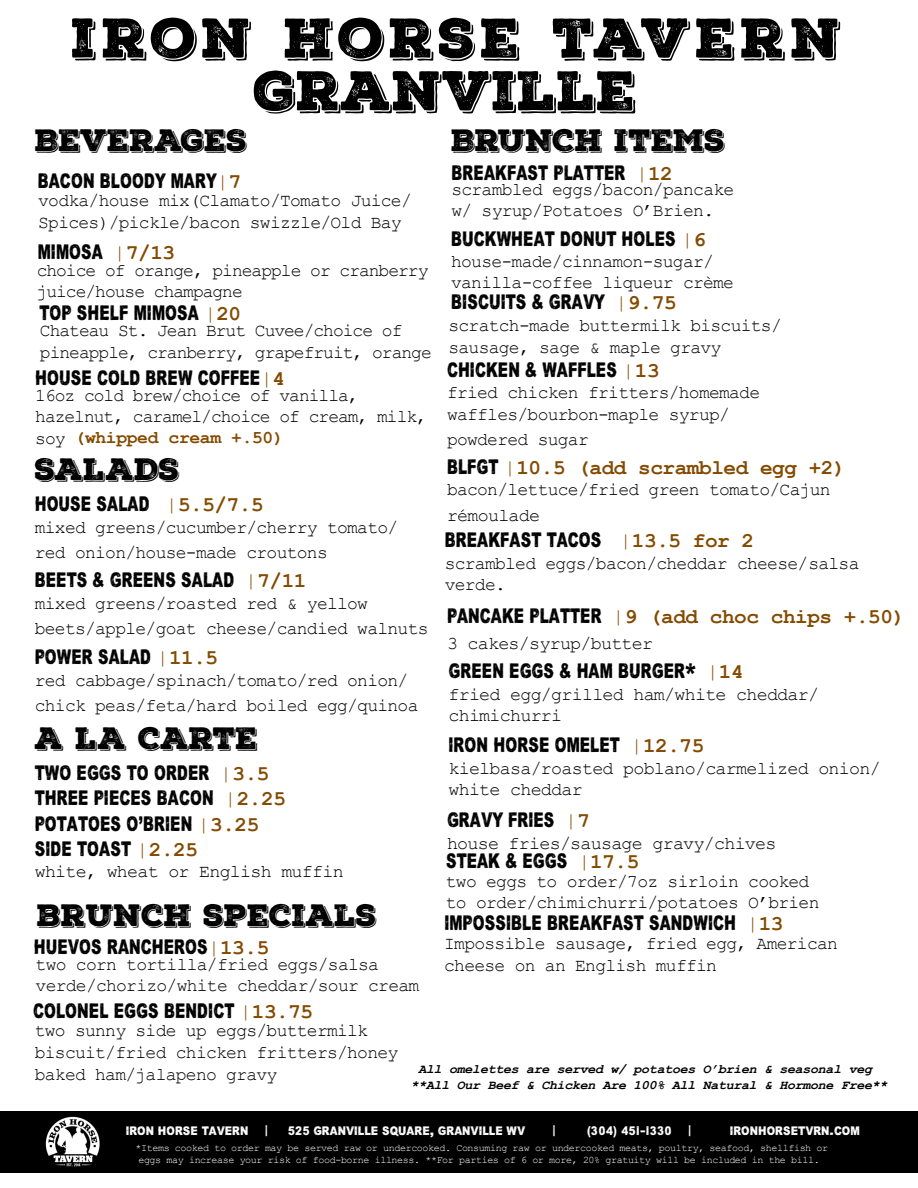
<style>
.page{position:relative;width:918px;height:1188px;background:#fff}
.page>*{position:absolute;margin:0;border:0;box-sizing:border-box;transform-origin:0 0}
.t1{font:54px "Nexa Rust Slab Black Shadow 01";letter-spacing:.085em;color:#000}
.t2{font:54px "Nexa Rust Slab Black Shadow 01";color:#000}
.t3{font:30px "Nexa Rust Slab Black Shadow 01";color:#000}
.t4{font:21px/25.2px "Gsubadaslowly";color:#000}
.t5{font:700 21px "Courier New";letter-spacing:-.02em;color:#844b00}
.t6{font:18px/21.6px "Courier New";letter-spacing:-.04em;color:#000}
.t7{font:700 18px "Courier New";letter-spacing:-.02em;color:#844b00}
.t8{font:italic 700 12.9px/15.6px "Courier New";letter-spacing:-.02em;color:#000;text-align:center}
.t9{font:12.3px "Gsubadaslowly";color:#fff;scale:1.21 1}
.t10{font:10.05px/12px "Courier New";letter-spacing:-.04em;color:#fff}
.s1{font-family:"Courier New";font-style:italic;color:#844b00}
.s2{font-family:"Courier New";font-weight:700;color:#844b00}
.s3{font-family:"Gsubadaslowly";font-weight:400;color:#000}
.s4{font-weight:400;font-style:italic}
</style>
<div class="page">
<div style="left:0;top:1112px;width:918px;height:61px;background:#000"></div>
<img style="left:45px;top:1116px;width:55px;height:51px">
<h1 class="t1" style="left:71px;top:2px;width:771px">IRON HORSE TAVERN</h1>
<h1 class="t2" style="left:254px;top:54px;width:384px">GRANVILLE</h1>
<h2 class="t3" style="left:35px;top:120px;width:214px">BEVERAGES</h2>
<h2 class="t3" style="left:451px;top:120px;width:275px">BRUNCH ITEMS</h2>
<p class="t4" style="left:38px;top:169px;width:205px">BACON BLOODY MARY<span class="s1">|</span><span class="s2">7</span></p>
<p class="t6" style="left:38px;top:189px;width:375px">vodka/house mix(Clamato/Tomato Juice/<br>Spices)/pickle/bacon swizzle/Old Bay</p>
<p class="t4" style="left:38px;top:240px;width:139px">MIMOSA <span class="s1">|</span><span class="s2">7/13</span></p>
<p class="t6" style="left:37px;top:259px;width:393px">choice of orange, pineapple or cranberry juice/house champagne</p>
<p class="t4" style="left:40px;top:300px;width:203px">TOP SHELF MIMOSA <span class="s1">|</span><span class="s2">20</span></p>
<p class="t6" style="left:40px;top:319px;width:393px">Chateau St. Jean Brut Cuvee/choice of pineapple, cranberry, grapefruit, orange</p>
<p class="t4" style="left:35px;top:366px;width:251px">HOUSE COLD BREW COFFEE<span class="s1">|</span><span class="s2">4</span></p>
<p class="t6" style="left:35px;top:384px;width:393px">16oz cold brew/choice of vanilla, hazelnut, caramel/choice of cream, milk, soy</p>
<p class="t7" style="left:75px;top:427px;width:211px">(whipped cream +.50)</p>
<h2 class="t3" style="left:35px;top:449px;width:146px">SALADS</h2>
<p class="t4" style="left:35px;top:492px;width:230px">HOUSE SALAD <span class="s1">|</span><span class="s2">5.5/7.5</span></p>
<p class="t6" style="left:35px;top:514px;width:365px;line-height:25.2px">mixed greens/cucumber/cherry tomato/ red onion/house-made croutons</p>
<p class="t4" style="left:35px;top:568px;width:273px">BEETS &amp; GREENS SALAD <span class="s1">|</span><span class="s2">7/11</span></p>
<p class="t6" style="left:35px;top:590px;width:395px;line-height:25.2px">mixed greens/roasted red &amp; yellow beets/apple/goat cheese/candied walnuts</p>
<p class="t4" style="left:35px;top:645px;width:185px">POWER SALAD <span class="s1">|</span><span class="s2">11.5</span></p>
<p class="t6" style="left:35px;top:667px;width:385px;line-height:25.2px">red cabbage/spinach/tomato/red onion/ chick peas/feta/hard boiled egg/quinoa</p>
<p class="t4" style="left:452px;top:161px;width:223px">BREAKFAST PLATTER <span class="s1">|</span><span class="s2">12</span></p>
<p class="t6" style="left:451px;top:178px;width:284px">scrambled eggs/bacon/pancake w/ syrup/Potatoes O’Brien.</p>
<p class="t4" style="left:451px;top:227px;width:257px">BUCKWHEAT DONUT HOLES <span class="s1">|</span><span class="s2">6</span></p>
<p class="t6" style="left:451px;top:250px;width:284px">house-made/cinnamon-sugar/ vanilla-coffee liqueur crème</p>
<p class="t4" style="left:451px;top:289px;width:227px">BISCUITS &amp; GRAVY <span class="s1">|</span><span class="s2">9.75</span></p>
<p class="t6" style="left:448px;top:314px;width:335px">scratch-made buttermilk biscuits/ sausage, sage &amp; maple gravy</p>
<p class="t4" style="left:447px;top:357px;width:214px">CHICKEN &amp; WAFFLES <span class="s1">|</span><span class="s2">13</span></p>
<p class="t6" style="left:447px;top:381px;width:315px">fried chicken fritters/homemade waffles/bourbon-maple syrup/</p>
<p class="t6" style="left:447px;top:428px;width:143px">powdered sugar</p>
<p class="t5" style="left:447px;top:454px;width:400px"><span class="s3">BLFGT</span> <span class="s4">|</span>10.5 (add scrambled egg +2)</p>
<p class="t6" style="left:447px;top:477px;width:385px;line-height:25.2px">bacon/lettuce/fried green tomato/Cajun rémoulade</p>
<p class="t4" style="left:445px;top:528px;width:311px">BREAKFAST TACOS <span class="s1">|</span><span class="s2">13.5 for 2</span></p>
<p class="t6" style="left:445px;top:552px;width:416px">scrambled eggs/bacon/cheddar cheese/salsa verde.</p>
<p class="t5" style="left:447px;top:604px;width:460px"><span class="s3">PANCAKE PLATTER</span> <span class="s4">|</span>9 (add choc chips +.50)</p>
<p class="t6" style="left:447px;top:632px;width:208px">3 cakes/syrup/butter</p>
<p class="t4" style="left:449px;top:659px;width:297px">GREEN EGGS &amp; HAM BURGER* <span class="s1">|</span><span class="s2">14</span></p>
<p class="t6" style="left:448px;top:683px;width:372px">fried egg/grilled ham/white cheddar/ chimichurri</p>
<h2 class="t3" style="left:35px;top:718px;width:224px">A LA CARTE</h2>
<p class="t4" style="left:35px;top:761px;width:253px">TWO EGGS TO ORDER <span class="s1">|</span><span class="s2">3.5<br></span>THREE PIECES BACON <span class="s1">|</span><span class="s2">2.25<br></span>POTATOES O'BRIEN <span class="s1">|</span><span class="s2">3.25<br></span>SIDE TOAST <span class="s1">|</span><span class="s2">2.25</span></p>
<p class="t6" style="left:35px;top:860px;width:310px">white, wheat or English muffin</p>
<p class="t4" style="left:448px;top:733px;width:257px">IRON HORSE OMELET <span class="s1">|</span><span class="s2">12.75</span></p>
<p class="t6" style="left:448px;top:757px;width:434px">kielbasa/roasted poblano/carmelized onion/ white cheddar</p>
<p class="t4" style="left:447px;top:808px;width:145px">GRAVY FRIES <span class="s1">|</span><span class="s2">7</span></p>
<p class="t6" style="left:447px;top:832px;width:331px">house fries/sausage gravy/chives</p>
<p class="t4" style="left:446px;top:849px;width:195px">STEAK &amp; EGGS <span class="s1">|</span><span class="s2">17.5</span></p>
<p class="t6" style="left:446px;top:870px;width:375px">two eggs to order/7oz sirloin cooked to order/chimichurri/potatoes O’brien</p>
<h2 class="t3" style="left:37px;top:895px;width:341px">BRUNCH SPECIALS</h2>
<p class="t4" style="left:444px;top:911px;width:341px">IMPOSSIBLE BREAKFAST SANDWICH <span class="s1">|</span><span class="s2">13</span></p>
<p class="t6" style="left:444px;top:932px;width:395px">Impossible sausage, fried egg, American cheese on an English muffin</p>
<p class="t4" style="left:34px;top:935px;width:237px">HUEVOS RANCHEROS<span class="s1">|</span><span class="s2">13.5</span></p>
<p class="t6" style="left:36px;top:953px;width:385px">two corn tortilla/fried eggs/salsa verde/chorizo/white cheddar/sour cream</p>
<p class="t4" style="left:33px;top:999px;width:282px">COLONEL EGGS BENDICT <span class="s1">|</span><span class="s2">13.75</span></p>
<p class="t6" style="left:35px;top:1019px;width:365px">two sunny side up eggs/buttermilk biscuit/fried chicken fritters/honey baked ham/jalapeno gravy</p>
<p class="t8" style="left:411px;top:1062px;width:478px">All omelettes are served w/ potatoes O’brien &amp; seasonal veg **All Our Beef &amp; Chicken Are 100% All Natural &amp; Hormone Free**</p>
<p class="t9" style="left:126px;top:1124px;width:120px">IRON HORSE TAVERN |</p>
<p class="t9" style="left:288px;top:1124px;width:198px">525 GRANVILLE SQUARE, GRANVILLE WV</p>
<p class="t9" style="left:551px;top:1124px;width:6px">|</p>
<p class="t9" style="left:587px;top:1124px;width:89px">(304) 451-1330 |</p>
<p class="t9" style="left:730px;top:1124px;width:109px">IRONHORSETVRN.COM</p>
<p class="t10" style="left:136px;top:1141px;width:694px">*Items cooked to order may be served raw or undercooked. Consuming raw or undercooked meats, poultry, seafood, shellfish or eggs may increase your risk of food-borne illness. **For parties of 6 or more, 20% gratuity will be included in the bill.</p>
</div>
